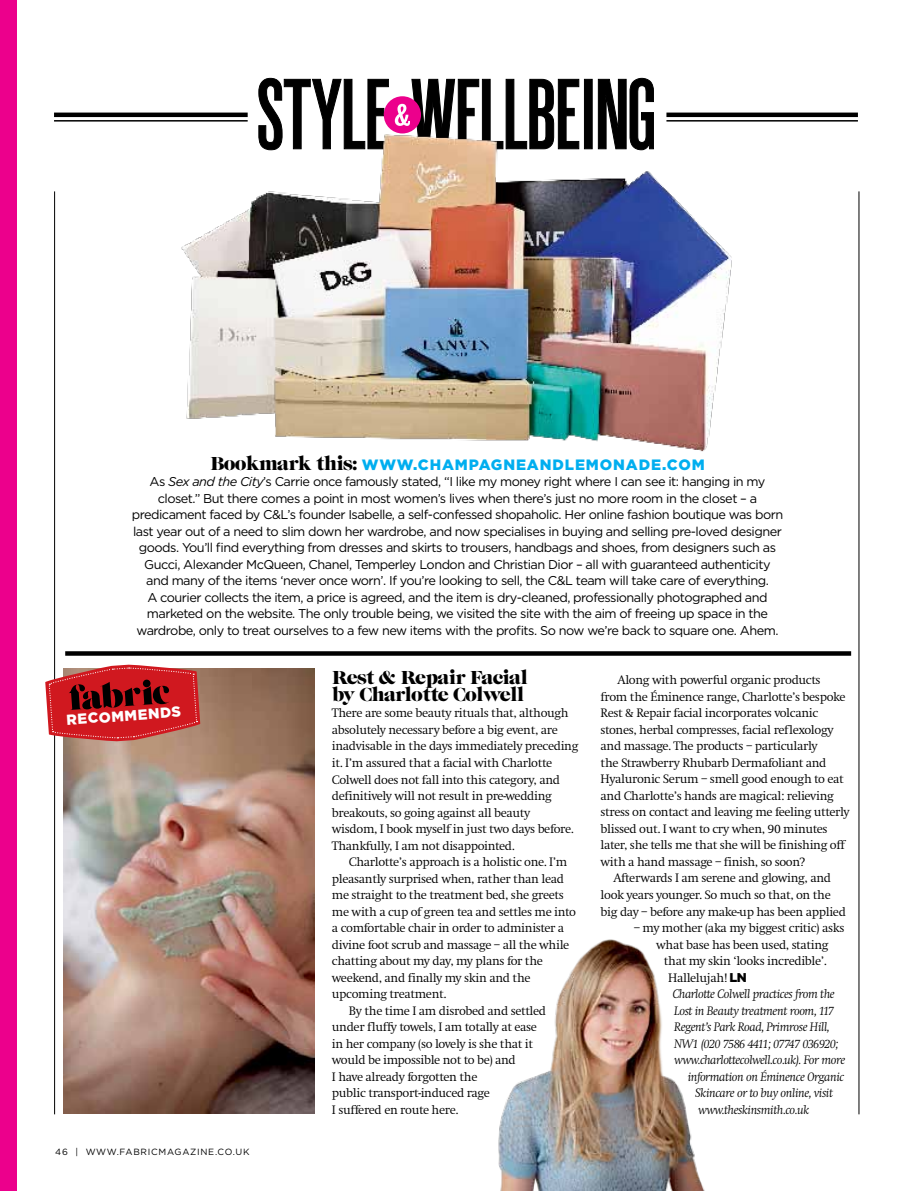
<style>
.page{position:relative;width:915px;height:1191px;background:#fff}
.page>*{position:absolute;margin:0;border:0;box-sizing:border-box;transform-origin:0 0}
.t1{font:19.5px/16.5px "Caslon Graphique EFOP";letter-spacing:-.04em;color:#000}
.t2{font:900 15px "Gotham";letter-spacing:.06em;color:#00aeef}
.t3{font:900 14.55px "Gotham";color:#fff}
.t4{font:300 12.75px/16.5px "Swift EFOP";letter-spacing:-.03em;color:#000}
.t5{font:12.75px/16.5px "Gotham";letter-spacing:-.04em;color:#000;text-align:center}
.t6{font:italic 300 12.75px "Swift EFOP";letter-spacing:-.03em;color:#000}
.t7{font:9px "Gotham";letter-spacing:.08em;color:#000}
.s1{font-family:"Caslon Graphique EFOP";font-weight:400;font-size:19.5px;color:#000}
.s2{font-style:italic}
.s3{font-family:"Gotham";font-weight:900}
</style>
<div class="page">
<img style="left:64px;top:668px;width:251px;height:445px">
<img style="left:498px;top:939px;width:207px;height:252px">
<hr style="left:858px;top:191px;width:1px;height:923px;background:#000">
<hr style="left:54px;top:191px;width:1px;height:923px;background:#000">
<div style="left:0;top:0;width:16px;height:1191px;background:#ec008c"></div>
<hr style="left:666px;top:113px;width:191px;height:4px;background:#000">
<hr style="left:666px;top:120px;width:191px;height:2px;background:#000">
<hr style="left:54px;top:113px;width:193px;height:4px;background:#000">
<hr style="left:54px;top:120px;width:193px;height:2px;background:#000">
<div style="left:65px;top:651px;width:785px;height:5px;background:#000"></div>
<svg style="left:45px;top:664px;width:155px;height:77px;background:#bb3336"></svg>
<img style="left:122px;top:77px;width:628px;height:375px">
<p class="t2" style="left:210px;top:454px;width:496px"><span class="s1">Bookmark this:</span> WWW.CHAMPAGNEANDLEMONADE.COM</p>
<p class="t5" style="left:132px;top:473px;width:652px">As <span class="s2">Sex and the City</span>’s Carrie once famously stated, “I like my money right where I can see it: hanging in my closet.” But there comes a point in most women’s lives when there’s just no more room in the closet – a predicament faced by C&amp;L’s founder Isabelle, a self-confessed shopaholic. Her online fashion boutique was born last year out of a need to slim down her wardrobe, and now specialises in buying and selling pre-loved designer goods. You’ll find everything from dresses and skirts to trousers, handbags and shoes, from designers such as Gucci, Alexander McQueen, Chanel, Temperley London and Christian Dior – all with guaranteed authenticity and many of the items ‘never once worn’. If you’re looking to sell, the C&amp;L team will take care of everything.<br>A courier collects the item, a price is agreed, and the item is dry-cleaned, professionally photographed and marketed on the website. The only trouble being, we visited the site with the aim of freeing up space in the wardrobe, only to treat ourselves to a few new items with the profits. So now we’re back to square one. Ahem.</p>
<h1 class="t1" style="left:332px;top:670px;width:197px">Rest &amp; Repair Facial by Charlotte Colwell</h1>
<p class="t4" style="left:332px;top:705px;width:248px">There are some beauty rituals that, although absolutely necessary before a big event, are inadvisable in the days immediately preceding it. I’m assured that a facial with Charlotte Colwell does not fall into this category, and definitively will not result in pre-wedding breakouts, so going against all beauty wisdom, I book myself in just two days before.<br>Thankfully, I am not disappointed.</p>
<p class="t4" style="left:349px;top:854px;width:220px">Charlotte’s approach is a holistic one. I’m</p>
<p class="t4" style="left:332px;top:870px;width:233px">pleasantly surprised when, rather than lead</p>
<p class="t4" style="left:332px;top:887px;width:233px">me straight to the treatment bed, she greets</p>
<p class="t4" style="left:332px;top:903px;width:245px">me with a cup of green tea and settles me into</p>
<p class="t4" style="left:332px;top:920px;width:234px">a comfortable chair in order to administer a</p>
<p class="t4" style="left:332px;top:936px;width:239px">divine foot scrub and massage – all the while</p>
<p class="t4" style="left:332px;top:953px;width:212px">chatting about my day, my plans for the</p>
<p class="t4" style="left:332px;top:969px;width:200px">weekend, and finally my skin and the</p>
<p class="t4" style="left:332px;top:986px;width:116px">upcoming treatment.</p>
<p class="t4" style="left:349px;top:1002px;width:199px">By the time I am disrobed and settled</p>
<p class="t4" style="left:332px;top:1019px;width:206px">under fluffy towels, I am totally at ease</p>
<p class="t4" style="left:332px;top:1035px;width:203px">in her company (so lovely is she that it</p>
<p class="t4" style="left:332px;top:1052px;width:185px">would be impossible not to be) and</p>
<p class="t4" style="left:332px;top:1068px;width:147px">I have already forgotten the</p>
<p class="t4" style="left:332px;top:1085px;width:159px">public transport-induced rage</p>
<p class="t4" style="left:332px;top:1101px;width:128px">I suffered en route here.</p>
<p class="t4" style="left:600px;top:672px;width:250px;text-indent:17px">Along with powerful organic products from the Éminence range, Charlotte’s bespoke Rest &amp; Repair facial incorporates volcanic stones, herbal compresses, facial reflexology and massage. The products – particularly<br>the Strawberry Rhubarb Dermafoliant and Hyaluronic Serum – smell good enough to eat and Charlotte’s hands are magical: relieving stress on contact and leaving me feeling utterly blissed out. I want to cry when, 90 minutes later, she tells me that she will be finishing off with a hand massage – finish, so soon?</p>
<p class="t4" style="left:600px;top:870px;width:247px;text-indent:13px">Afterwards I am serene and glowing, and look years younger. So much so that, on the big day – before any make-up has been applied</p>
<p class="t4" style="left:633px;top:920px;width:212px">– my mother (aka my biggest critic) asks</p>
<p class="t4" style="left:656px;top:936px;width:174px">what base has been used, stating</p>
<p class="t4" style="left:663px;top:953px;width:164px">that my skin ‘looks incredible’.</p>
<p class="t4" style="left:668px;top:969px;width:71px">Hallelujah! <span class="s3">LN</span></p>
<p class="t6" style="left:672px;top:987px;width:163px">Charlotte Colwell practices from the</p>
<p class="t6" style="left:674px;top:1003px;width:161px">Lost in Beauty treatment room, 117</p>
<p class="t6" style="left:674px;top:1020px;width:157px">Regent’s Park Road, Primrose Hill,</p>
<p class="t6" style="left:674px;top:1036px;width:165px">NW1 (020 7586 4411; 07747 036920;</p>
<p class="t6" style="left:674px;top:1053px;width:172px">www.charlottecolwell.co.uk). For more</p>
<p class="t6" style="left:687px;top:1069px;width:158px">information on Éminence Organic</p>
<p class="t6" style="left:695px;top:1086px;width:139px">Skincare or to buy online, visit</p>
<p class="t6" style="left:698px;top:1102px;width:112px">www.theskinsmith.co.uk</p>
<p class="t3" style="left:66px;top:709px;width:116px;rotate:-4deg">RECOMMENDS</p>
<p class="t7" style="left:55px;top:1146px;width:101px">46 | www.fab ricmaga</p>
<p class="t7" style="left:190px;top:1146px;width:61px">zi ne.co.uk</p>
</div>
